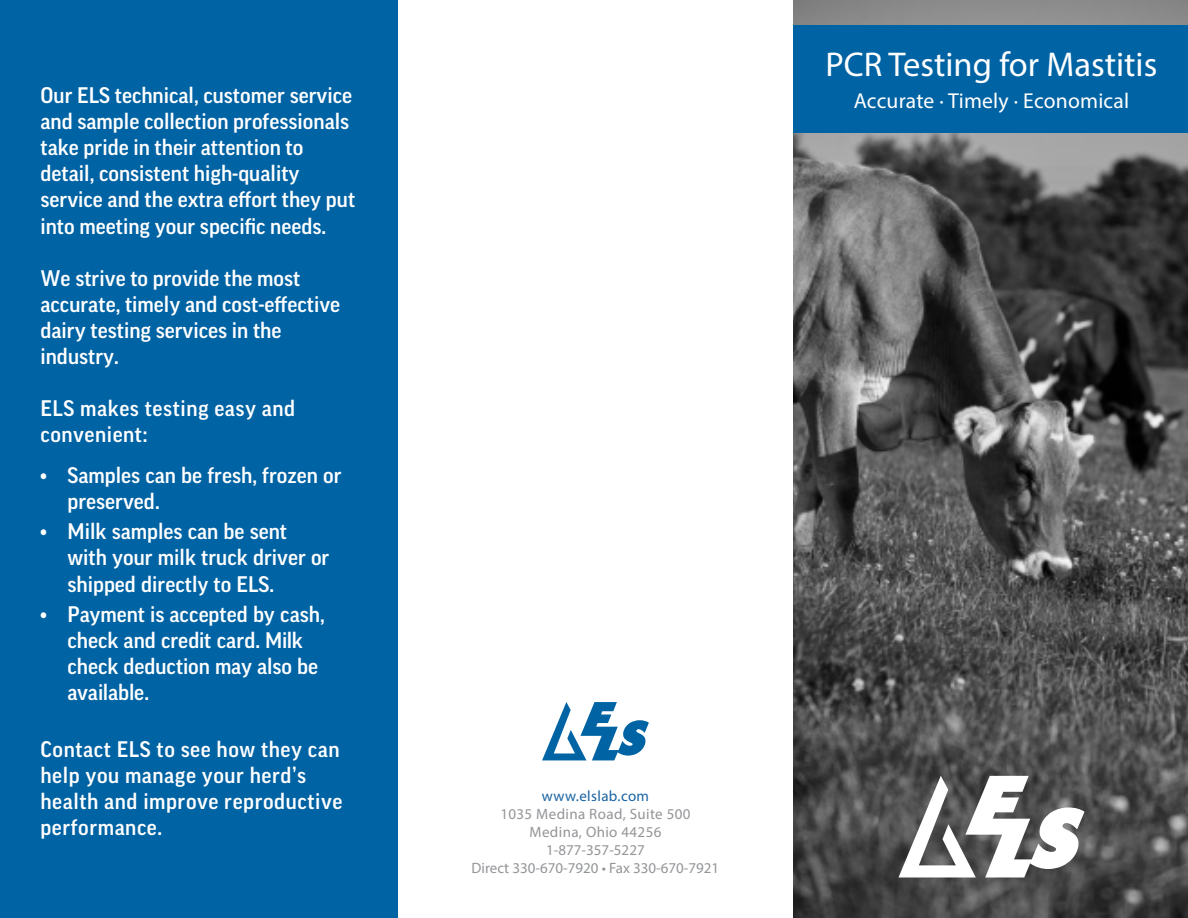
<style>
.page{position:relative;width:1188px;height:918px;background:#fff}
.page>*{position:absolute;margin:0;border:0;box-sizing:border-box;transform-origin:0 0}
.t1{font:34.5px "Myriad Pro";color:#fff}
.t2{font:500 21.75px/26.1px "Good Pro";color:#fff}
.t3{font:500 21.75px/26.1px "Good Pro";letter-spacing:.025em;color:#fff}
.t4{font:21.6px "Myriad Pro";letter-spacing:.01em;color:#fff}
.t5{font:15px "Myriad Pro";color:#939598}
.t6{font:15px "Myriad Pro";letter-spacing:.02em;color:#939598}
.t7{font:15px "Myriad Pro";letter-spacing:.025em;color:#1863a3}
</style>
<div class="page">
<img style="left:794px;top:0;width:394px;height:918px">
<svg style="left:899px;top:776px;width:185px;height:102px"></svg>
<svg style="left:542px;top:702px;width:107px;height:58px"></svg>
<div style="left:794px;top:25px;width:394px;height:108px;background:#0063a4"></div>
<div style="left:0;top:0;width:398px;height:918px;background:#0063a4"></div>
<p class="t1" style="left:826px;top:43px;width:333px">PCR Testing for Mastitis</p>
<p class="t2" style="left:40px;top:82px;width:313px">Our ELS technical, customer service</p>
<p class="t4" style="left:854px;top:88px;width:277px">Accurate · Timely · Economical</p>
<p class="t2" style="left:40px;top:108px;width:316px">and sample collection professionals take pride in their attention to detail, consistent high-quality service and the extra effort they put into meeting your specific needs.</p>
<p class="t2" style="left:40px;top:265px;width:301px">We strive to provide the most accurate, timely and cost-effective dairy testing services in the industry.</p>
<p class="t3" style="left:40px;top:395px;width:256px">ELS makes testing easy and convenient:</p>
<p class="t2" style="left:68px;top:462px;width:276px;text-indent:-27px">• Samples can be fresh, frozen or preserved.</p>
<p class="t2" style="left:68px;top:518px;width:263px;text-indent:-27px">• Milk samples can be sent with your milk truck driver or shipped directly to ELS.</p>
<p class="t2" style="left:68px;top:601px;width:259px;text-indent:-27px">• Payment is accepted by cash, check and credit card. Milk check deduction may also be available.</p>
<p class="t3" style="left:40px;top:736px;width:303px">Contact ELS to see how they can help you manage your herd’s health and improve reproductive performance.</p>
<p class="t7" style="left:542px;top:787px;width:109px">www.elslab.com</p>
<p class="t6" style="left:500px;top:805px;width:192px">1035 Medina Road, Suite 500</p>
<p class="t6" style="left:530px;top:823px;width:133px">Medina, Ohio 44256</p>
<p class="t5" style="left:546px;top:841px;width:100px">1-877-357-5227</p>
<p class="t5" style="left:472px;top:859px;width:249px">Direct 330-670-7920 • Fax 330-670-7921</p>
</div>
